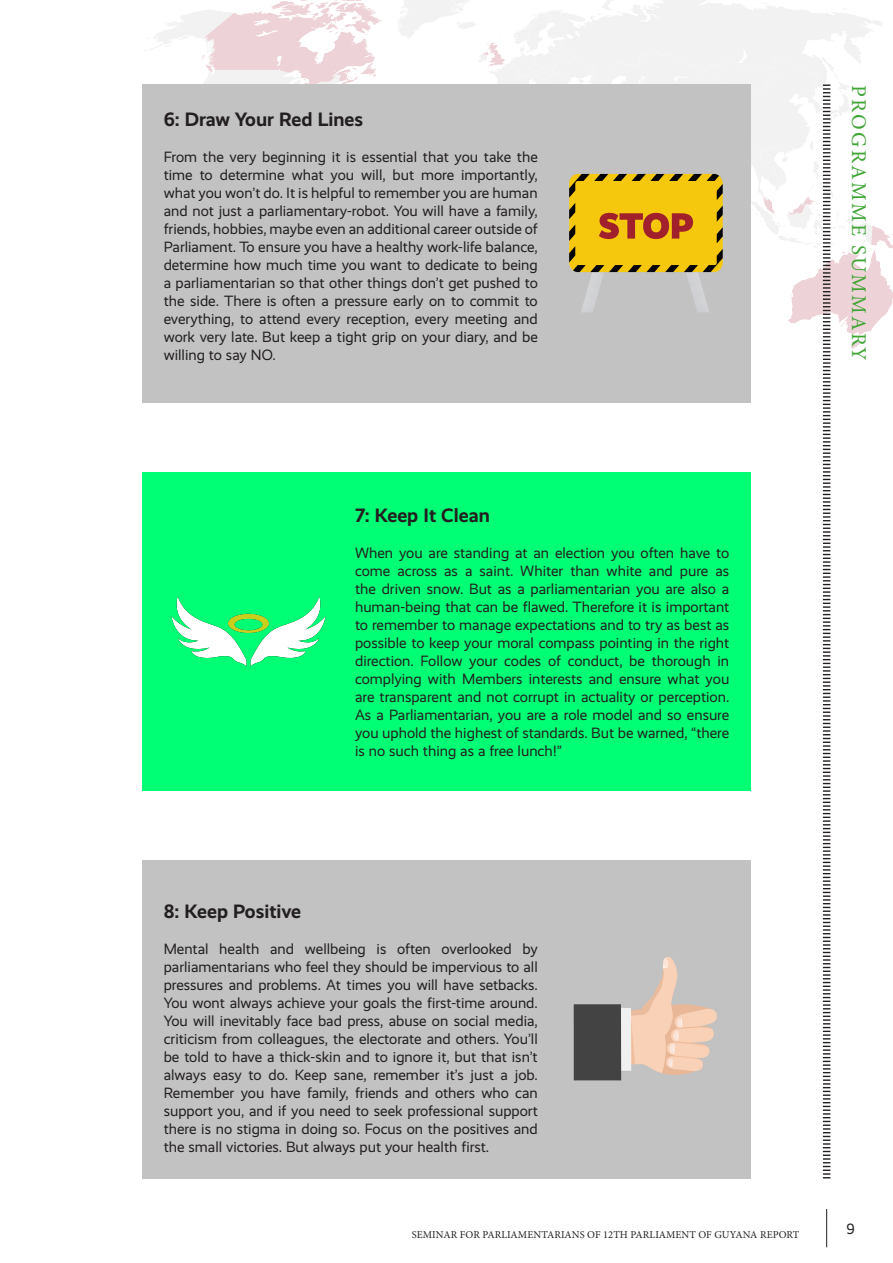
<style>
.page{position:relative;width:893px;height:1263px;background:#fff}
.page>*{position:absolute;margin:0;border:0;box-sizing:border-box;transform-origin:0 0}
.t1{font:21px "Minion Pro";letter-spacing:.11em;color:#3fa535}
.t2{font:700 19.5px "Realist";color:#231f20}
.t3{font:15px/18px "Realist";color:#231f20;text-align:justify}
.t4{font:10.5px "Minion Pro";letter-spacing:.01em;color:#231f20}
</style>
<div class="page">
<hr style="left:826px;top:1209px;width:1px;height:38px;background:#231f20">
<img style="left:145px;top:0;width:748px;height:385px">
<svg style="left:821px;top:84px;width:11px;height:1095px"></svg>
<div style="left:142px;top:85px;width:608px;height:318px;background:#c2c2c2"></div>
<img style="left:569px;top:173px;width:154px;height:139px">
<div style="left:142px;top:472px;width:608px;height:319px;background:#00ff74"></div>
<img style="left:171px;top:596px;width:155px;height:71px">
<div style="left:142px;top:859px;width:608px;height:319px;background:#c2c2c2"></div>
<img style="left:573px;top:956px;width:144px;height:125px">
<p class="t2" style="left:164px;top:108px;width:201px">6: Draw Your Red Lines</p>
<p class="t3" style="left:164px;top:148px;width:376px">From the very beginning it is essential that you take the time to determine what you will, but more importantly, what you won’t do. It is helpful to remember you are human and not just a parliamentary-robot. You will have a family, friends, hobbies, maybe even an additional career outside of Parliament. To ensure you have a healthy work-life balance, determine how much time you want to dedicate to being a parliamentarian so that other things don’t get pushed to the side. There is often a pressure early on to commit to everything, to attend every reception, every meeting and work very late. But keep a tight grip on your diary, and be willing to say NO.</p>
<p class="t2" style="left:355px;top:504px;width:136px">7: Keep It Clean</p>
<p class="t3" style="left:355px;top:544px;width:376px">When you are standing at an election you often have to come across as a saint. Whiter than white and pure as the driven snow. But as a parliamentarian you are also a human-being that can be flawed. Therefore it is important to remember to manage expectations and to try as best as possible to keep your moral compass pointing in the right direction. Follow your codes of conduct, be thorough in complying with Members interests and ensure what you are transparent and not corrupt in actuality or perception.<br>As a Parliamentarian, you are a role model and so ensure you uphold the highest of standards. But be warned, “there is no such thing as a free lunch!”</p>
<p class="t1" style="left:873px;top:85px;width:278px;rotate:90deg">PROGRAMME SUMMARY</p>
<p class="t2" style="left:164px;top:900px;width:139px">8: Keep Positive</p>
<p class="t3" style="left:164px;top:940px;width:376px">Mental health and wellbeing is often overlooked by parliamentarians who feel they should be impervious to all pressures and problems. At times you will have setbacks.<br>You wont always achieve your goals the first-time around.<br>You will inevitably face bad press, abuse on social media, criticism from colleagues, the electorate and others. You’ll be told to have a thick-skin and to ignore it, but that isn’t always easy to do. Keep sane, remember it’s just a job.<br>Remember you have family, friends and others who can support you, and if you need to seek professional support there is no stigma in doing so. Focus on the positives and the small victories. But always put your health first.</p>
<p class="t4" style="left:412px;top:1227px;width:389px">SEMINAR FOR PARLIAMENTARIANS OF 12TH PARLIAMENT OF GUYANA REPORT</p>
<p class="t3" style="left:846px;top:1220px;width:10px">9</p>
</div>
